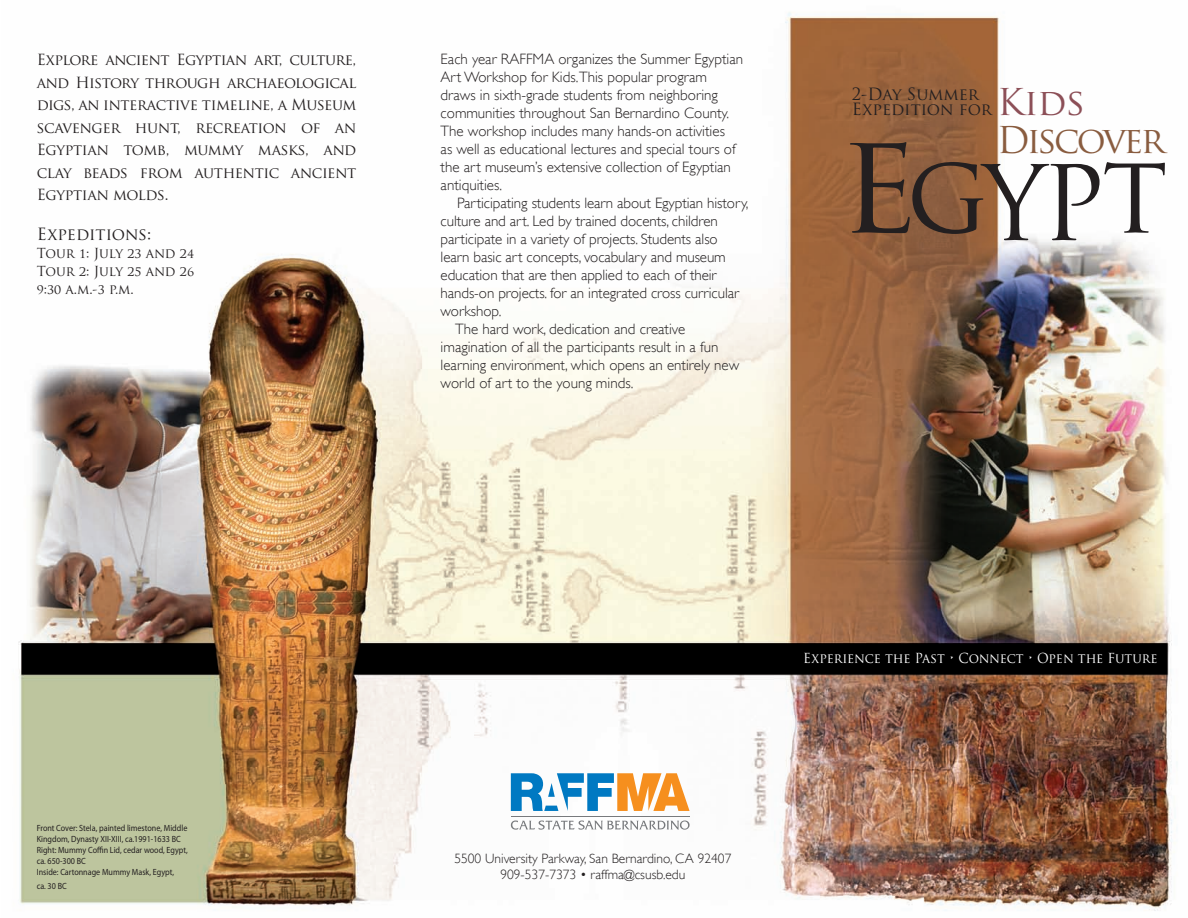
<style>
.page{position:relative;width:1188px;height:918px;background:#fff}
.page>*{position:absolute;margin:0;border:0;box-sizing:border-box;transform-origin:0 0}
.t1{font:118.8px "Trajan Pro";color:#231f20;scale:1.14 1}
.t2{font:36px "Trajan Pro";letter-spacing:-.075em;color:#895c3f}
.t3{font:16.5px/15px "Trajan Pro";color:#231f20}
.t4{font:300 15px/18px "Gill Sans";color:#231f20}
.t5{font:15px/22.5px "Trajan Pro";letter-spacing:-.025em;color:#231f20;text-align:justify}
.t6{font:300 13.5px/16.2px "Gill Sans";color:#231f20;text-align:center}
.t7{font:13.5px/18px "Trajan Pro";color:#231f20;text-align:justify}
.t8{font:13.5px "Trajan Pro";color:#fff;scale:.95 1}
.t9{font:9px/10.8px "Myriad Pro";color:#231f20;scale:.9 1}
.s1{font-size:36px;color:#8c4f57}
.s2{font-size:108px}
</style>
<div class="page">
<img style="left:18px;top:12px;width:1154px;height:899px">
<svg style="left:511px;top:773px;width:179px;height:38px"></svg>
<svg style="left:511px;top:821px;width:179px;height:9px"></svg>
<hr style="left:511px;top:816px;width:179px;height:1px;background:#787a7d">
<p class="t5" style="left:37px;top:48px;width:321px">Explore ancient Egyptian art, culture, and History through archaeological digs, an interactive timeline, a Museum scavenger hunt, recreation of an Egyptian tomb, mummy masks, and clay beads from authentic ancient Egyptian molds.</p>
<p class="t3" style="left:37px;top:226px;width:116px">Expeditions:</p>
<p class="t7" style="left:37px;top:244px;width:159px">Tour 1: July 23 and 24<br>Tour 2: July 25 and 26<br>9:30 a.m.-3 p.m.</p>
<p class="t4" style="left:441px;top:50px;width:304px">Each year RAFFMA organizes the Summer Egyptian Art Workshop for Kids.This popular program draws in sixth-grade students from neighboring communities throughout San Bernardino County.<br>The workshop includes many hands-on activities<br>as well as educational lectures and special tours of the art museum’s extensive collection of Egyptian antiquities.</p>
<p class="t4" style="left:457px;top:194px;width:293px">Participating students learn about Egyptian history,</p>
<p class="t4" style="left:441px;top:212px;width:279px">culture and art. Led by trained docents, children</p>
<p class="t4" style="left:441px;top:230px;width:279px">participate in a variety of projects. Students also</p>
<p class="t4" style="left:441px;top:248px;width:287px">learn basic art concepts, vocabulary and museum</p>
<p class="t4" style="left:441px;top:266px;width:277px">education that are then applied to each of their</p>
<p class="t4" style="left:441px;top:284px;width:300px">hands-on projects. for an integrated cross curricular</p>
<p class="t4" style="left:441px;top:302px;width:62px">workshop.</p>
<p class="t4" style="left:455px;top:320px;width:232px">The hard work, dedication and creative</p>
<p class="t4" style="left:441px;top:338px;width:279px">imagination of all the participants result in a fun</p>
<p class="t4" style="left:441px;top:356px;width:300px">learning environment, which opens an entirely new</p>
<p class="t4" style="left:441px;top:374px;width:194px">world of art to the young minds.</p>
<p class="t3" style="left:852px;top:86px;width:235px">2-Day Summer<br>Expedition for <span class="s1">Kids</span></p>
<h2 class="t2" style="left:997px;top:117px;width:170px">Discover</h2>
<h1 class="t1" style="left:838px;top:121px;width:291px">E<span class="s2">g</span>yp<span class="s2">t</span></h1>
<p class="t9" style="left:37px;top:823px;width:169px">Front Cover: Stela, painted limestone, Middle Kingdom, Dynasty XII-XIII, ca.1991-1633 BC Right: Mummy Coffin Lid, cedar wood, Egypt, ca. 650-300 BC<br>Inside: Cartonnage Mummy Mask, Egypt,</p>
<p class="t9" style="left:37px;top:880px;width:35px">ca. 30 BC</p>
<p class="t8" style="left:803px;top:650px;width:374px">Experience the Past • Connect • Open the Future</p>
<p class="t6" style="left:454px;top:850px;width:279px">5500 University Parkway, San Bernardino, CA 92407<br>909-537-7373 • raffma@csusb.edu</p>
</div>
